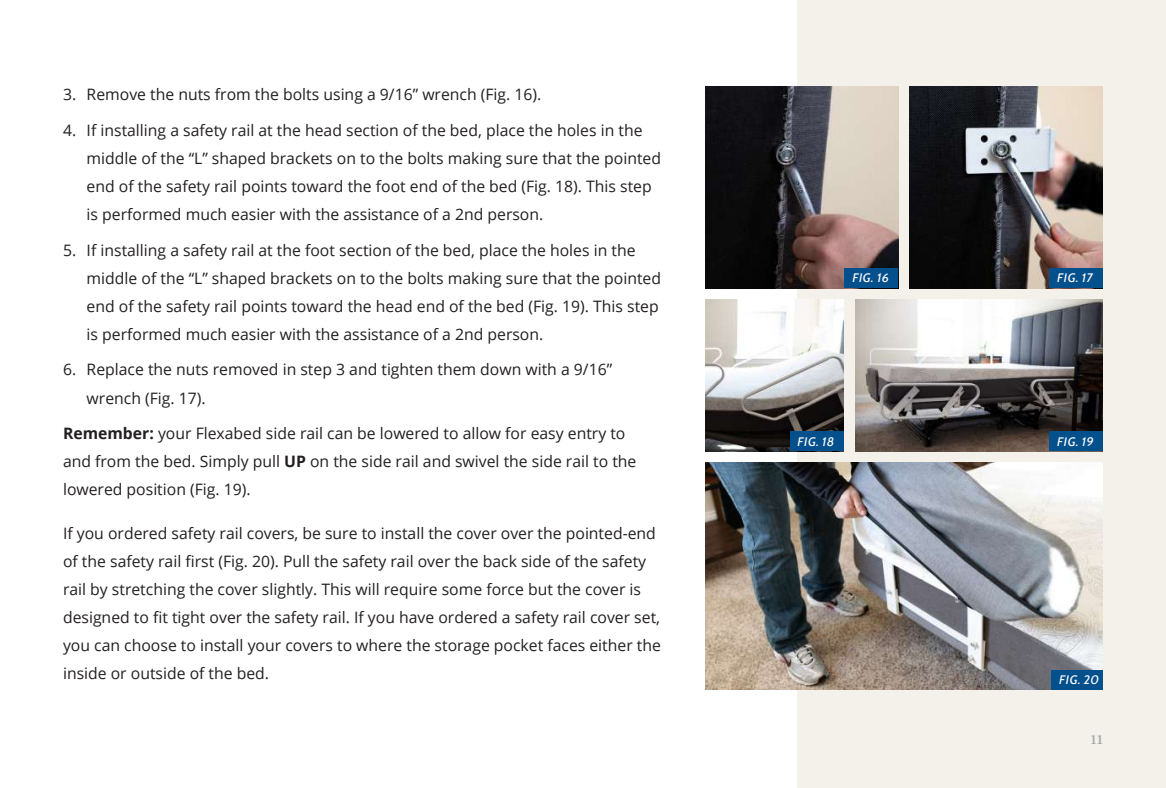
<style>
.page{position:relative;width:1166px;height:788px;background:#fff}
.page>*{position:absolute;margin:0;border:0;box-sizing:border-box;transform-origin:0 0}
.t1{font:17.5px "Playfair Display";color:#a3a6a6}
.t2{font:15.75px/28px "Open Sans";color:#231f20}
.t3{font:italic 500 12.25px "Cabin";letter-spacing:.05em;color:#fff}
.s1{font-weight:700}
</style>
<div class="page">
<div style="left:797px;top:0;width:369px;height:788px;background:#f4f1ea"></div>
<img style="left:706px;top:86px;width:192px;height:202px">
<img style="left:909px;top:86px;width:193px;height:202px">
<img style="left:706px;top:463px;width:396px;height:227px">
<div style="left:844px;top:268px;width:54px;height:20px;background:#04508d"></div>
<div style="left:1049px;top:268px;width:53px;height:20px;background:#04508d"></div>
<img style="left:855px;top:299px;width:247px;height:152px">
<div style="left:1049px;top:431px;width:53px;height:20px;background:#04508d"></div>
<img style="left:706px;top:299px;width:137px;height:152px">
<div style="left:789px;top:431px;width:54px;height:20px;background:#04508d"></div>
<div style="left:1051px;top:670px;width:51px;height:20px;background:#04508d"></div>
<p class="t2" style="left:63px;top:80px;width:480px">3. Remove the nuts from the bolts using a 9/16” wrench (Fig. 16).</p>
<p class="t2" style="left:87px;top:115px;width:576px;text-indent:-24px">4. If installing a safety rail at the head section of the bed, place the holes in the middle of the “L” shaped brackets on to the bolts making sure that the pointed end of the safety rail points toward the foot end of the bed (Fig. 18). This step is performed much easier with the assistance of a 2nd person.</p>
<p class="t2" style="left:87px;top:235px;width:576px;text-indent:-24px">5. If installing a safety rail at the foot section of the bed, place the holes in the middle of the “L” shaped brackets on to the bolts making sure that the pointed end of the safety rail points toward the head end of the bed (Fig. 19). This step is performed much easier with the assistance of a 2nd person.</p>
<p class="t2" style="left:87px;top:355px;width:527px;text-indent:-24px">6. Replace the nuts removed in step 3 and tighten them down with a 9/16” wrench (Fig. 17).</p>
<p class="t2" style="left:63px;top:419px;width:575px"><span class="s1">Remember:</span> your Flexabed side rail can be lowered to allow for easy entry to and from the bed. Simply pull <span class="s1">UP</span> on the side rail and swivel the side rail to the lowered position (Fig. 19).</p>
<p class="t2" style="left:63px;top:519px;width:599px">If you ordered safety rail covers, be sure to install the cover over the pointed-end of the safety rail first (Fig. 20). Pull the safety rail over the back side of the safety rail by stretching the cover slightly. This will require some force but the cover is designed to fit tight over the safety rail. If you have ordered a safety rail cover set, you can choose to install your covers to where the storage pocket faces either the inside or outside of the bed.</p>
<p class="t3" style="left:852px;top:268px;width:38px">FIG. 16</p>
<p class="t3" style="left:1057px;top:268px;width:37px">FIG. 17</p>
<p class="t3" style="left:797px;top:431px;width:38px">FIG. 18</p>
<p class="t3" style="left:1057px;top:431px;width:38px">FIG. 19</p>
<p class="t3" style="left:1059px;top:670px;width:42px">FIG. 20</p>
<p class="t1" style="left:1090px;top:723px;width:14px">11</p>
</div>
